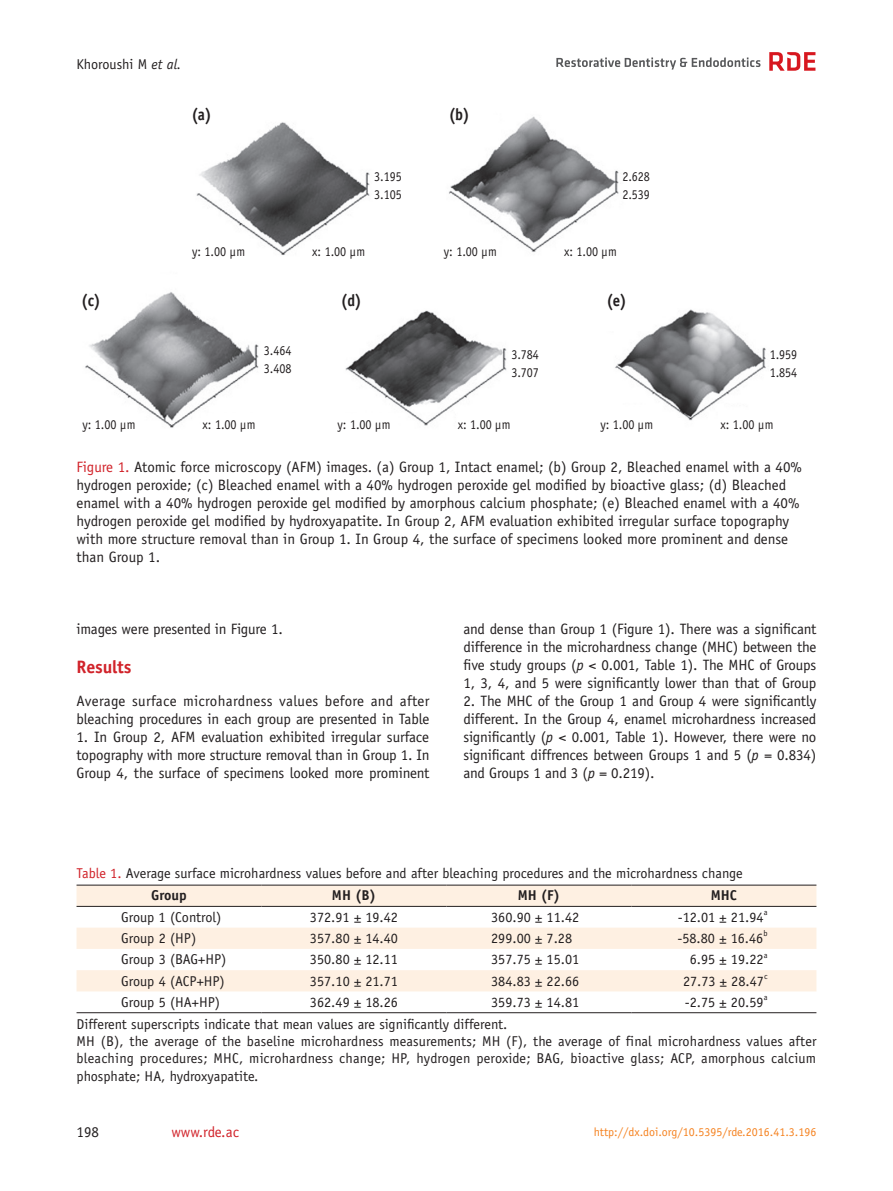
<style>
.page{position:relative;width:893px;height:1191px;background:#fff}
.page>*{position:absolute;margin:0;border:0;box-sizing:border-box;transform-origin:0 0}
.t1{font:700 18px "Officina Sans Std";letter-spacing:-.01em;color:#d1232a}
.t2{font:700 16.5px "Officina Sans Std";color:#231f20;scale:.9 1}
.t3{font:15px/18px "Officina Sans Std";color:#231f20;text-align:justify}
.t4{font:15px "Officina Sans Std";color:#d1232a}
.t5{font:14.25px/17.1px "Officina Sans Std";color:#231f20}
.t6{font:700 14.25px "Officina Sans Std";color:#231f20}
.t7{font:13.5px/18px "Officina Sans Std";letter-spacing:-.005em;color:#231f20;scale:.9 1}
.t8{font:12px "Officina Sans Std";color:#f58220}
.t9{font:8.25px "Officina Sans Std";color:#231f20}
.s1{font-style:italic}
.s2{color:#d1232a}
.s3{font-weight:700}
</style>
<div class="page">
<svg style="left:556px;top:57px;width:204px;height:13px"></svg>
<svg style="left:769px;top:52px;width:46px;height:19px"></svg>
<svg style="left:77px;top:885px;width:739px;height:106px;fill:#fef0e2"></svg>
<hr style="left:77px;top:1012px;width:184px;height:1px;background:#231f20">
<hr style="left:261px;top:1012px;width:185px;height:1px;background:#231f20">
<hr style="left:446px;top:1012px;width:185px;height:1px;background:#231f20">
<hr style="left:631px;top:1012px;width:185px;height:1px;background:#231f20">
<hr style="left:77px;top:884px;width:184px;height:1px;background:#231f20">
<hr style="left:261px;top:884px;width:185px;height:1px;background:#231f20">
<hr style="left:446px;top:884px;width:185px;height:1px;background:#231f20">
<hr style="left:631px;top:884px;width:185px;height:1px;background:#231f20">
<hr style="left:77px;top:906px;width:184px;height:1px;background:#231f20">
<hr style="left:261px;top:906px;width:185px;height:1px;background:#231f20">
<hr style="left:446px;top:906px;width:185px;height:1px;background:#231f20">
<hr style="left:631px;top:906px;width:185px;height:1px;background:#231f20">
<img style="left:85px;top:116px;width:681px;height:312px">
<p class="t5" style="left:77px;top:55px;width:106px">Khoroushi M <span class="s1">et al.</span></p>
<p class="t2" style="left:191px;top:104px;width:24px">(a)</p>
<p class="t2" style="left:449px;top:104px;width:25px">(b)</p>
<p class="t7" style="left:374px;top:168px;width:32px">3.195<br>3.105</p>
<p class="t7" style="left:192px;top:242px;width:60px">y: 1.00 μm</p>
<p class="t7" style="left:312px;top:242px;width:60px">x: 1.00 μm</p>
<p class="t7" style="left:622px;top:168px;width:32px">2.628<br>2.539</p>
<p class="t7" style="left:444px;top:242px;width:60px">y: 1.00 μm</p>
<p class="t7" style="left:564px;top:242px;width:60px">x: 1.00 μm</p>
<p class="t2" style="left:81px;top:290px;width:23px">(c)</p>
<p class="t2" style="left:341px;top:290px;width:25px">(d)</p>
<p class="t2" style="left:606px;top:290px;width:24px">(e)</p>
<p class="t7" style="left:264px;top:341px;width:32px">3.464<br>3.408</p>
<p class="t7" style="left:511px;top:345px;width:32px">3.784<br>3.707</p>
<p class="t7" style="left:770px;top:345px;width:32px">1.959<br>1.854</p>
<p class="t7" style="left:82px;top:416px;width:60px">y: 1.00 μm</p>
<p class="t7" style="left:203px;top:416px;width:60px">x: 1.00 μm</p>
<p class="t7" style="left:338px;top:416px;width:60px">y: 1.00 μm</p>
<p class="t7" style="left:458px;top:416px;width:60px">x: 1.00 μm</p>
<p class="t7" style="left:600px;top:416px;width:60px">y: 1.00 μm</p>
<p class="t7" style="left:720px;top:416px;width:60px">x: 1.00 μm</p>
<p class="t3" style="left:77px;top:458px;width:727px;text-align:left"><span class="s2">Figure 1.</span> Atomic force microscopy (AFM) images. (a) Group 1, Intact enamel; (b) Group 2, Bleached enamel with a 40% hydrogen peroxide; (c) Bleached enamel with a 40% hydrogen peroxide gel modified by bioactive glass; (d) Bleached enamel with a 40% hydrogen peroxide gel modified by amorphous calcium phosphate; (e) Bleached enamel with a 40% hydrogen peroxide gel modified by hydroxyapatite. In Group 2, AFM evaluation exhibited irregular surface topography with more structure removal than in Group 1. In Group 4, the surface of specimens looked more prominent and dense than Group 1.</p>
<p class="t3" style="left:77px;top:620px;width:208px">images were presented in Figure 1.</p>
<p class="t1" style="left:77px;top:655px;width:56px">Results</p>
<p class="t3" style="left:77px;top:692px;width:355px">Average surface microhardness values before and after bleaching procedures in each group are presented in Table</p>
<p class="t3" style="left:77px;top:728px;width:355px">1. In Group 2, AFM evaluation exhibited irregular surface topography with more structure removal than in Group 1. In Group 4, the surface of specimens looked more prominent</p>
<p class="t3" style="left:463px;top:620px;width:354px">and dense than Group 1 (Figure 1). There was a significant difference in the microhardness change (MHC) between the five study groups (<span class="s1">p</span> &lt; 0.001, Table 1). The MHC of Groups 1, 3, 4, and 5 were significantly lower than that of Group</p>
<p class="t3" style="left:463px;top:692px;width:354px">2. The MHC of the Group 1 and Group 4 were significantly different. In the Group 4, enamel microhardness increased significantly (<span class="s1">p</span> &lt; 0.001, Table 1). However, there were no significant diffrences between Groups 1 and 5 (<span class="s1">p</span> = 0.834) and Groups 1 and 3 (<span class="s1">p</span> = 0.219).</p>
<p class="t5" style="left:151px;top:862px;width:593px;line-height:22.4px;text-indent:-75px"><span class="s2">Table 1.</span> Average surface microhardness values before and after bleaching procedures and the microhardness change<br><span class="s3">Group</span></p>
<p class="t6" style="left:332px;top:886px;width:46px">MH (B)</p>
<p class="t6" style="left:518px;top:886px;width:44px">MH (F)</p>
<p class="t6" style="left:711px;top:886px;width:28px">MHC</p>
<p class="t5" style="left:121px;top:908px;width:102px">Group 1 (Control)</p>
<p class="t5" style="left:310px;top:908px;width:90px">372.91 ± 19.42</p>
<p class="t5" style="left:491px;top:908px;width:90px">360.90 ± 11.42</p>
<p class="t5" style="left:678px;top:908px;width:88px">-12.01 ± 21.94</p>
<p class="t9" style="left:764px;top:907px;width:5px">a</p>
<p class="t5" style="left:121px;top:929px;width:77px">Group 2 (HP)</p>
<p class="t5" style="left:310px;top:929px;width:90px">357.80 ± 14.40</p>
<p class="t5" style="left:491px;top:929px;width:82px">299.00 ± 7.28</p>
<p class="t5" style="left:677px;top:929px;width:88px">-58.80 ± 16.46</p>
<p class="t9" style="left:763px;top:928px;width:6px">b</p>
<p class="t5" style="left:121px;top:951px;width:107px">Group 3 (BAG+HP)</p>
<p class="t5" style="left:310px;top:951px;width:90px">350.80 ± 12.11</p>
<p class="t5" style="left:491px;top:951px;width:90px">357.75 ± 15.01</p>
<p class="t5" style="left:690px;top:951px;width:75px">6.95 ± 19.22</p>
<p class="t9" style="left:764px;top:950px;width:5px">a</p>
<p class="t5" style="left:121px;top:972px;width:105px">Group 4 (ACP+HP)</p>
<p class="t5" style="left:310px;top:972px;width:90px">357.10 ± 21.71</p>
<p class="t5" style="left:491px;top:972px;width:90px">384.83 ± 22.66</p>
<p class="t5" style="left:683px;top:972px;width:82px">27.73 ± 28.47</p>
<p class="t9" style="left:764px;top:971px;width:5px">c</p>
<p class="t5" style="left:121px;top:993px;width:100px">Group 5 (HA+HP)</p>
<p class="t5" style="left:310px;top:993px;width:90px">362.49 ± 18.26</p>
<p class="t5" style="left:491px;top:993px;width:90px">359.73 ± 14.81</p>
<p class="t5" style="left:685px;top:993px;width:80px">-2.75 ± 20.59</p>
<p class="t9" style="left:764px;top:992px;width:5px">a</p>
<p class="t5" style="left:77px;top:1015px;width:741px">Different superscripts indicate that mean values are significantly different.<br>MH (B), the average of the baseline microhardness measurements; MH (F), the average of final microhardness values after bleaching procedures; MHC, microhardness change; HP, hydrogen peroxide; BAG, bioactive glass; ACP, amorphous calcium phosphate; HA, hydroxyapatite.</p>
<p class="t3" style="left:77px;top:1122px;width:24px">198</p>
<p class="t4" style="left:172px;top:1122px;width:69px">www.rde.ac</p>
<p class="t8" style="left:594px;top:1124px;width:224px">http://dx.doi.org/10.5395/rde.2016.41.3.196</p>
</div>
